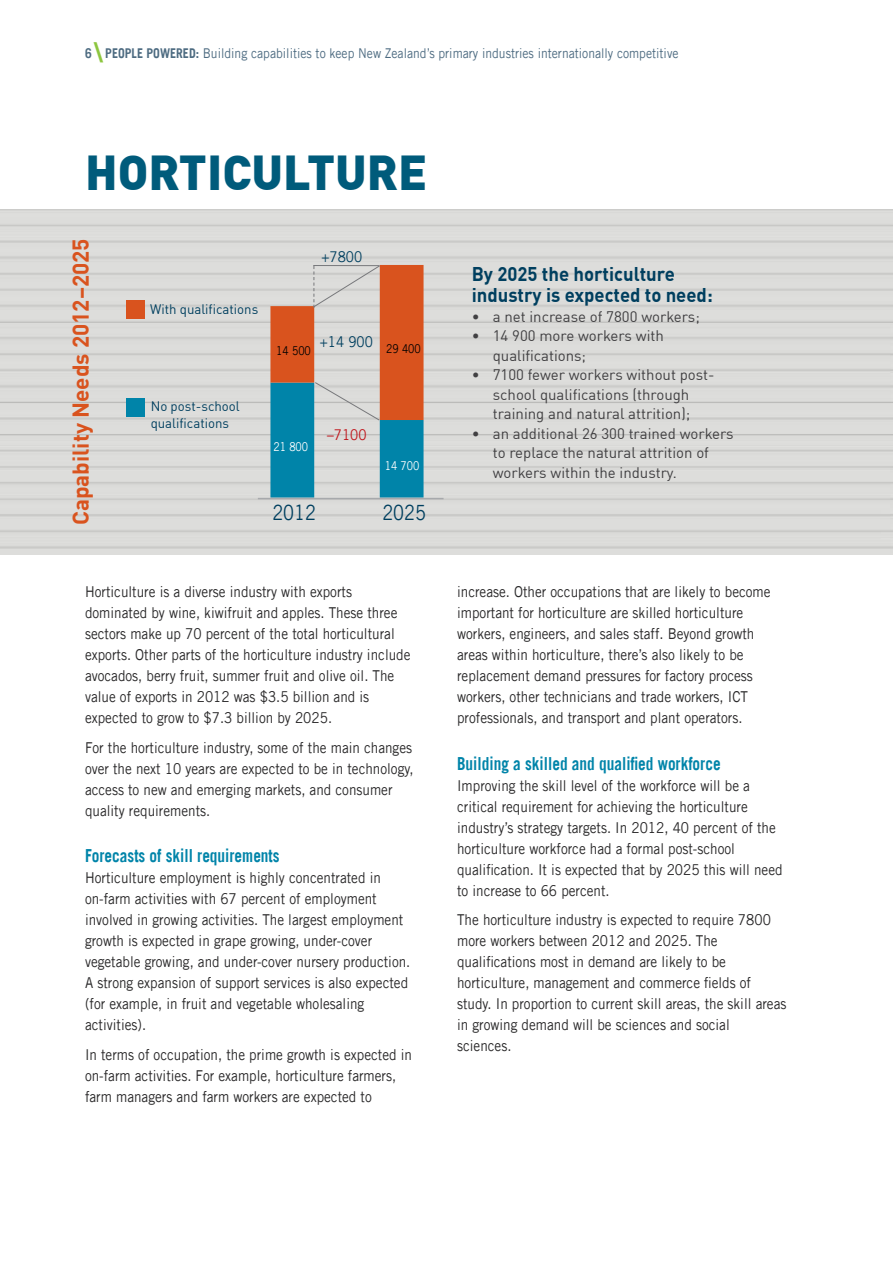
<style>
.page{position:relative;width:893px;height:1263px;background:#fff}
.page>*{position:absolute;margin:0;border:0;box-sizing:border-box;transform-origin:0 0}
.t1{font:900 48px "DIN";color:#005b7b}
.t2{font:700 22.5px "DIN";color:#d9531e}
.t3{font:21px "Trade Gothic LT Std";color:#003f5f;scale:.85 1}
.t4{font:700 19.5px/21px "DIN";color:#003f5f;scale:.95 1}
.t5{font:700 18px "Trade Gothic LT Std";color:#0084a9;scale:.85 1}
.t6{font:15px/21px "Trade Gothic LT Std";color:#292829;scale:.9 1}
.t7{font:15px/19.5px "DIN";color:#414042}
.t8{font:14.85px "Trade Gothic LT Std";color:#003f5f;scale:.9 1}
.t9{font:14.85px "Trade Gothic LT Std";color:#c0151b;scale:.9 1}
.t10{font:13.5px "Trade Gothic LT Std";color:#4d6b81;scale:.9 1}
.t11{font:13.5px/16.2px "DIN";color:#003f5f}
.t12{font:12.15px "Trade Gothic LT Std";color:#fff;scale:.85 1}
.t13{font:12.15px "Trade Gothic LT Std";color:#000;scale:.85 1}
.s1{font-weight:700}
.s2{font-weight:700;font-size:27px;color:#8dc63f}
</style>
<div class="page">
<img style="left:0;top:209px;width:893px;height:345px">
<div style="left:127px;top:300px;width:18px;height:19px;background:#d9531e"></div>
<div style="left:127px;top:398px;width:18px;height:19px;background:#0084a9"></div>
<svg style="left:270px;top:265px;width:154px;height:232px;background:#a59e97"></svg>
<hr style="left:258px;top:498px;width:186px;height:1px;background:#a7a9ac">
<p class="t10" style="left:85px;top:45px;width:661px"><span class="s1">6</span> <span class="s2">\</span> <span class="s1">PEOPLE POWERED:</span> Building capabilities to keep New Zealand’s primary industries internationally competitive</p>
<h1 class="t1" style="left:85px;top:140px;width:344px">HORTICULTURE</h1>
<h2 class="t2" style="left:66px;top:525px;width:288px;rotate:-90deg">Capability Needs 2012–2025</h2>
<p class="t11" style="left:150px;top:300px;width:110px">With qualifications</p>
<p class="t8" style="left:322px;top:247px;width:47px">+7800</p>
<p class="t8" style="left:320px;top:332px;width:60px">+14 900</p>
<p class="t13" style="left:276px;top:343px;width:42px">14 500</p>
<p class="t13" style="left:386px;top:341px;width:42px">29 400</p>
<p class="t11" style="left:151px;top:398px;width:91px">No post-school qualifications</p>
<p class="t12" style="left:274px;top:439px;width:42px">21 800</p>
<p class="t9" style="left:327px;top:426px;width:45px">–7100</p>
<p class="t12" style="left:385px;top:458px;width:42px">14 700</p>
<h3 class="t3" style="left:272px;top:499px;width:53px">2012</h3>
<h3 class="t3" style="left:382px;top:500px;width:53px">2025</h3>
<p class="t6" style="left:85px;top:581px;width:363px">Horticulture is a diverse industry with exports dominated by wine, kiwifruit and apples. These three sectors make up 70 percent of the total horticultural exports. Other parts of the horticulture industry include avocados, berry fruit, summer fruit and olive oil. The value of exports in 2012 was $3.5 billion and is expected to grow to $7.3 billion by 2025.</p>
<p class="t6" style="left:85px;top:737px;width:367px">For the horticulture industry, some of the main changes over the next 10 years are expected to be in technology, access to new and emerging markets, and consumer quality requirements.</p>
<p class="t5" style="left:85px;top:845px;width:230px">Forecasts of skill requirements</p>
<p class="t6" style="left:85px;top:867px;width:363px">Horticulture employment is highly concentrated in on-farm activities with 67 percent of employment involved in growing activities. The largest employment growth is expected in grape growing, under-cover vegetable growing, and under-cover nursery production.<br>A strong expansion of support services is also expected (for example, in fruit and vegetable wholesaling activities).</p>
<p class="t6" style="left:85px;top:1044px;width:365px">In terms of occupation, the prime growth is expected in on-farm activities. For example, horticulture farmers, farm managers and farm workers are expected to</p>
<h3 class="t4" style="left:472px;top:263px;width:255px">By 2025 the horticulture industry is expected to need:</h3>
<p class="t7" style="left:472px;top:306px;width:229px">• a net increase of 7800 workers;</p>
<p class="t7" style="left:493px;top:326px;width:173px;text-indent:-21px">• 14 900 more workers with qualifications;</p>
<p class="t7" style="left:472px;top:365px;width:244px;text-align:center">• 7100 fewer workers without post&shy;school qualifications (through training and natural attrition);</p>
<p class="t7" style="left:493px;top:423px;width:242px;text-indent:-21px">• an additional 26 300 trained workers to replace the natural attrition of workers within the industry.</p>
<p class="t6" style="left:457px;top:581px;width:350px">increase. Other occupations that are likely to become important for horticulture are skilled horticulture workers, engineers, and sales staff. Beyond growth areas within horticulture, there’s also likely to be replacement demand pressures for factory process workers, other technicians and trade workers, ICT professionals, and transport and plant operators.</p>
<p class="t5" style="left:457px;top:752px;width:312px">Building a skilled and qualified workforce</p>
<p class="t6" style="left:457px;top:775px;width:363px">Improving the skill level of the workforce will be a critical requirement for achieving the horticulture industry’s strategy targets. In 2012, 40 percent of the horticulture workforce had a formal post-school qualification. It is expected that by 2025 this will need to increase to 66 percent.</p>
<p class="t6" style="left:457px;top:909px;width:367px">The horticulture industry is expected to require 7800 more workers between 2012 and 2025. The qualifications most in demand are likely to be horticulture, management and commerce fields of study. In proportion to current skill areas, the skill areas in growing demand will be sciences and social sciences.</p>
</div>
